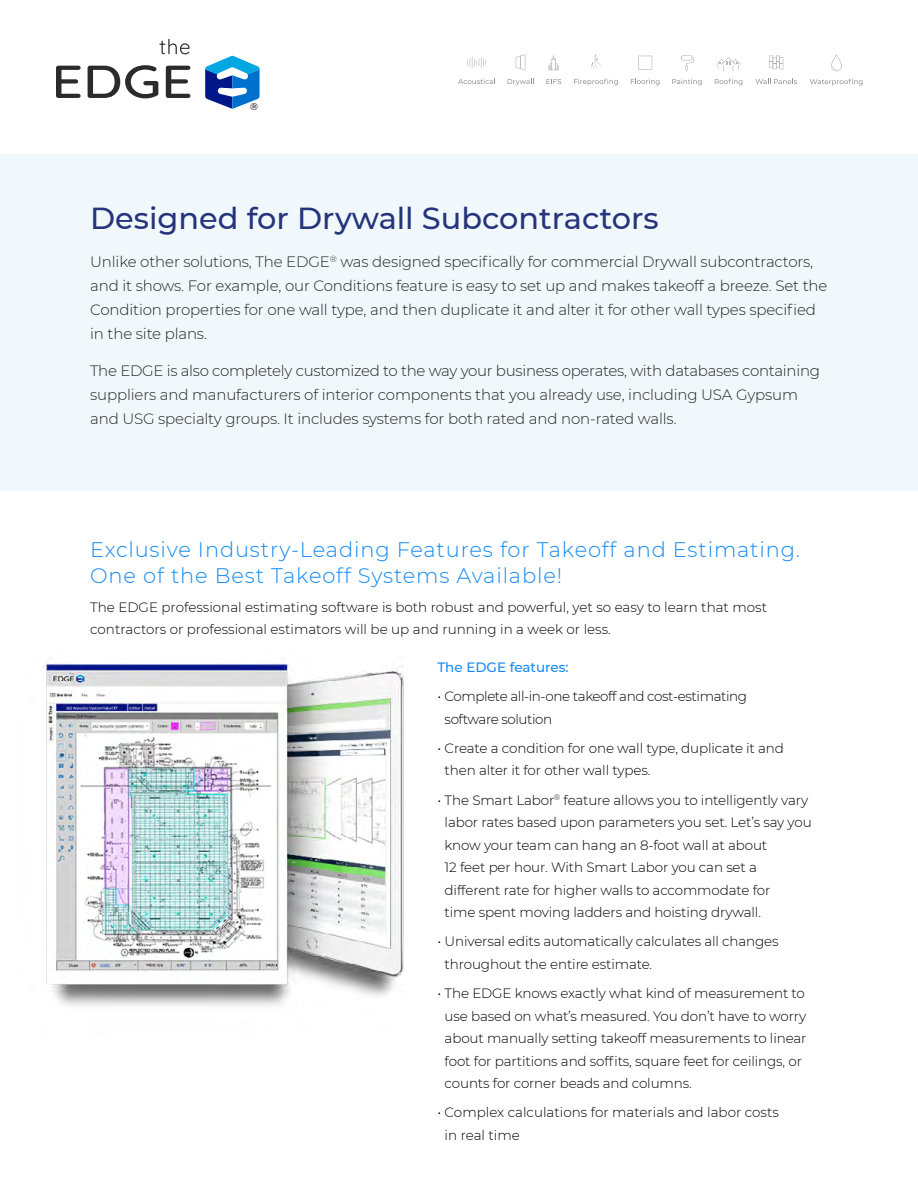
<style>
.page{position:relative;width:918px;height:1188px;background:#fff}
.page>*{position:absolute;margin:0;border:0;box-sizing:border-box;transform-origin:0 0}
.t1{font:500 30.3px "Montserrat";color:#25347b}
.t2{font:300 21px/25.5px "Montserrat";letter-spacing:.04em;color:#158af2}
.t3{font:300 15px/24px "Montserrat";letter-spacing:-.01em;color:#202322}
.t4{font:300 13.5px/22.5px "Montserrat";letter-spacing:-.01em;color:#000}
.t5{font:300 13.5px/22.5px "Montserrat";letter-spacing:-.03em;color:#000}
.t6{font:500 13.5px "Montserrat";color:#158af2}
.t7{font:500 9.9px "Montserrat";color:#212322}
</style>
<div class="page">
<div style="left:0;top:154px;width:918px;height:337px;background:#f1f8fc"></div>
<img style="left:43px;top:661px;width:361px;height:345px">
<svg style="left:56px;top:66px;width:25px;height:32px"></svg>
<svg style="left:88px;top:65px;width:70px;height:33px"></svg>
<svg style="left:166px;top:66px;width:24px;height:32px"></svg>
<svg style="left:159px;top:39px;width:31px;height:15px"></svg>
<svg style="left:205px;top:56px;width:55px;height:53px"></svg>
<svg style="left:516px;top:54px;width:9px;height:16px"></svg>
<svg style="left:508px;top:79px;width:26px;height:6px"></svg>
<svg style="left:548px;top:55px;width:11px;height:15px"></svg>
<svg style="left:546px;top:79px;width:15px;height:5px"></svg>
<svg style="left:591px;top:54px;width:9px;height:15px"></svg>
<svg style="left:574px;top:79px;width:44px;height:6px"></svg>
<svg style="left:458px;top:79px;width:37px;height:5px"></svg>
<svg style="left:467px;top:56px;width:19px;height:13px"></svg>
<svg style="left:672px;top:79px;width:30px;height:6px"></svg>
<svg style="left:680px;top:55px;width:14px;height:16px"></svg>
<svg style="left:715px;top:79px;width:27px;height:6px"></svg>
<svg style="left:716px;top:57px;width:25px;height:15px"></svg>
<svg style="left:631px;top:79px;width:29px;height:6px"></svg>
<svg style="left:638px;top:56px;width:14px;height:14px"></svg>
<svg style="left:769px;top:56px;width:1px;height:12px"></svg>
<svg style="left:770px;top:56px;width:13px;height:13px"></svg>
<svg style="left:756px;top:79px;width:41px;height:5px"></svg>
<svg style="left:810px;top:79px;width:53px;height:7px"></svg>
<svg style="left:831px;top:55px;width:11px;height:16px"></svg>
<p class="t7" style="left:250px;top:100px;width:9px">®</p>
<h1 class="t1" style="left:90px;top:197px;width:570px">Designed for Drywall Subcontractors</h1>
<p class="t3" style="left:90px;top:249px;width:739px">Unlike other solutions, The EDGE<sup>®</sup> was designed specifically for commercial Drywall subcontractors, and it shows. For example, our Conditions feature is easy to set up and makes takeoff a breeze. Set the Condition properties for one wall type, and then duplicate it and alter it for other wall types specified in the site plans.</p>
<p class="t3" style="left:90px;top:358px;width:731px">The EDGE is also completely customized to the way your business operates, with databases containing suppliers and manufacturers of interior components that you already use, including USA Gypsum and USG specialty groups. It includes systems for both rated and non-rated walls.</p>
<h2 class="t2" style="left:90px;top:536px;width:711px">Exclusive Industry-Leading Features for Takeoff and Estimating.<br>One of the Best Takeoff Systems Available!</h2>
<p class="t4" style="left:90px;top:595px;width:678px">The EDGE professional estimating software is both robust and powerful, yet so easy to learn that most contractors or professional estimators will be up and running in a week or less.</p>
<p class="t6" style="left:437px;top:658px;width:133px">The EDGE features:</p>
<p class="t5" style="left:445px;top:685px;width:304px;text-indent:-7px">• Complete all-in-one takeoff and cost-estimating software solution</p>
<p class="t4" style="left:445px;top:736px;width:341px;text-indent:-7px">• Create a condition for one wall type, duplicate it and then alter it for other wall types.</p>
<p class="t4" style="left:445px;top:788px;width:369px;text-indent:-7px">• The Smart Labor<sup>®</sup> feature allows you to intelligently vary labor rates based upon parameters you set. Let’s say you know your team can hang an 8-foot wall at about<br>12 feet per hour. With Smart Labor you can set a different rate for higher walls to accommodate for<br>time spent moving ladders and hoisting drywall.</p>
<p class="t4" style="left:445px;top:930px;width:335px;text-indent:-7px">• Universal edits automatically calculates all changes throughout the entire estimate.</p>
<p class="t4" style="left:445px;top:982px;width:363px;text-indent:-7px">• The EDGE knows exactly what kind of measurement to use based on what’s measured. You don’t have to worry about manually setting takeoff measurements to linear foot for partitions and soffits, square feet for ceilings, or counts for corner beads and columns.</p>
<p class="t4" style="left:445px;top:1101px;width:336px;text-indent:-7px">• Complex calculations for materials and labor costs in real time</p>
</div>
